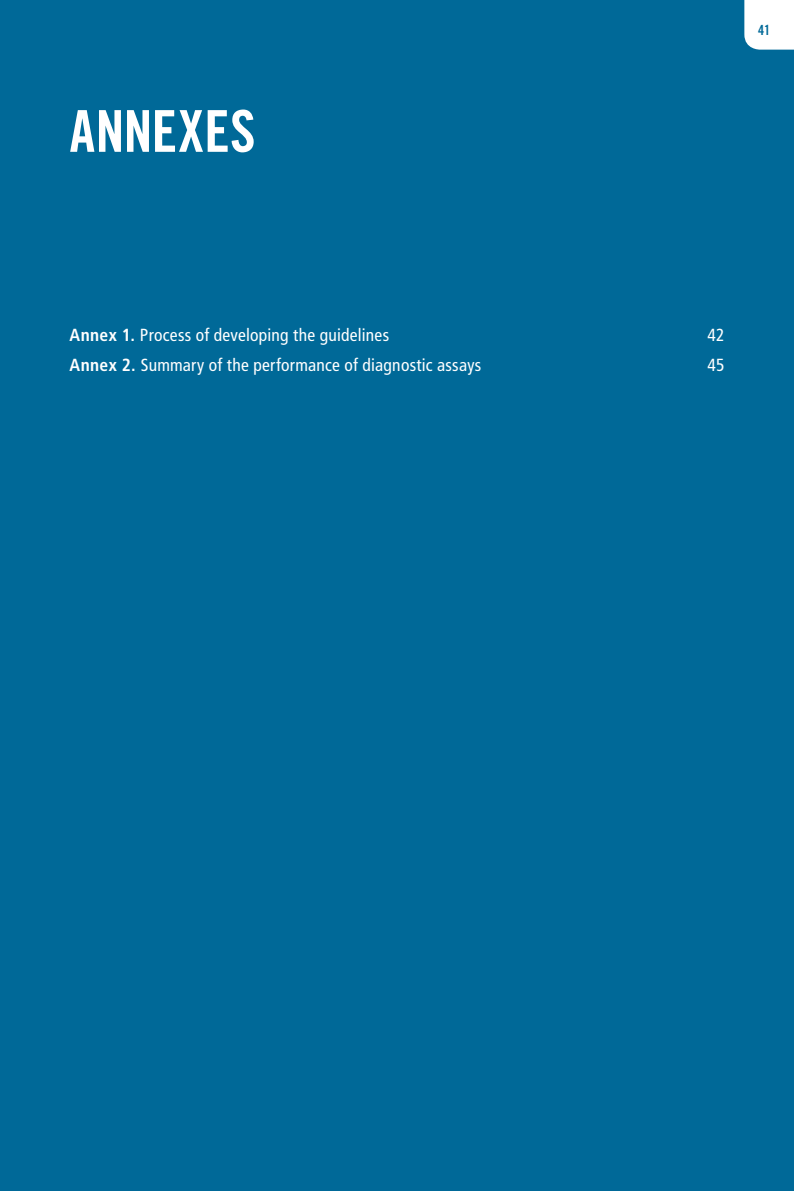
<style>
.page{position:relative;width:794px;height:1191px;background:#006998}
.page>*{position:absolute;margin:0;border:0;box-sizing:border-box;transform-origin:0 0}
.t1{font:57.75px "Trade Gothic Bold Cond Twenty";letter-spacing:.005em;color:#fff}
.t2{font:condensed 17.5px "Frutiger";letter-spacing:.015em;color:#fff}
.t3{font:14px "Trade Gothic Bold Cond Twenty";color:#006998}
.s1{font-weight:700}
</style>
<div class="page">
<div style="left:744px;top:0;width:50px;height:50px;background:#fff"></div>
<h1 class="t1" style="left:69px;top:96px;width:188px">ANNEXES</h1>
<p class="t3" style="left:758px;top:22px;width:14px">41</p>
<p class="t2" style="left:69px;top:324px;width:321px"><span class="s1">Annex 1.</span> Process of developing the guidelines</p>
<p class="t2" style="left:707px;top:324px;width:18px">42</p>
<p class="t2" style="left:69px;top:354px;width:413px"><span class="s1">Annex 2.</span> Summary of the performance of diagnostic assays</p>
<p class="t2" style="left:707px;top:354px;width:18px">45</p>
</div>
